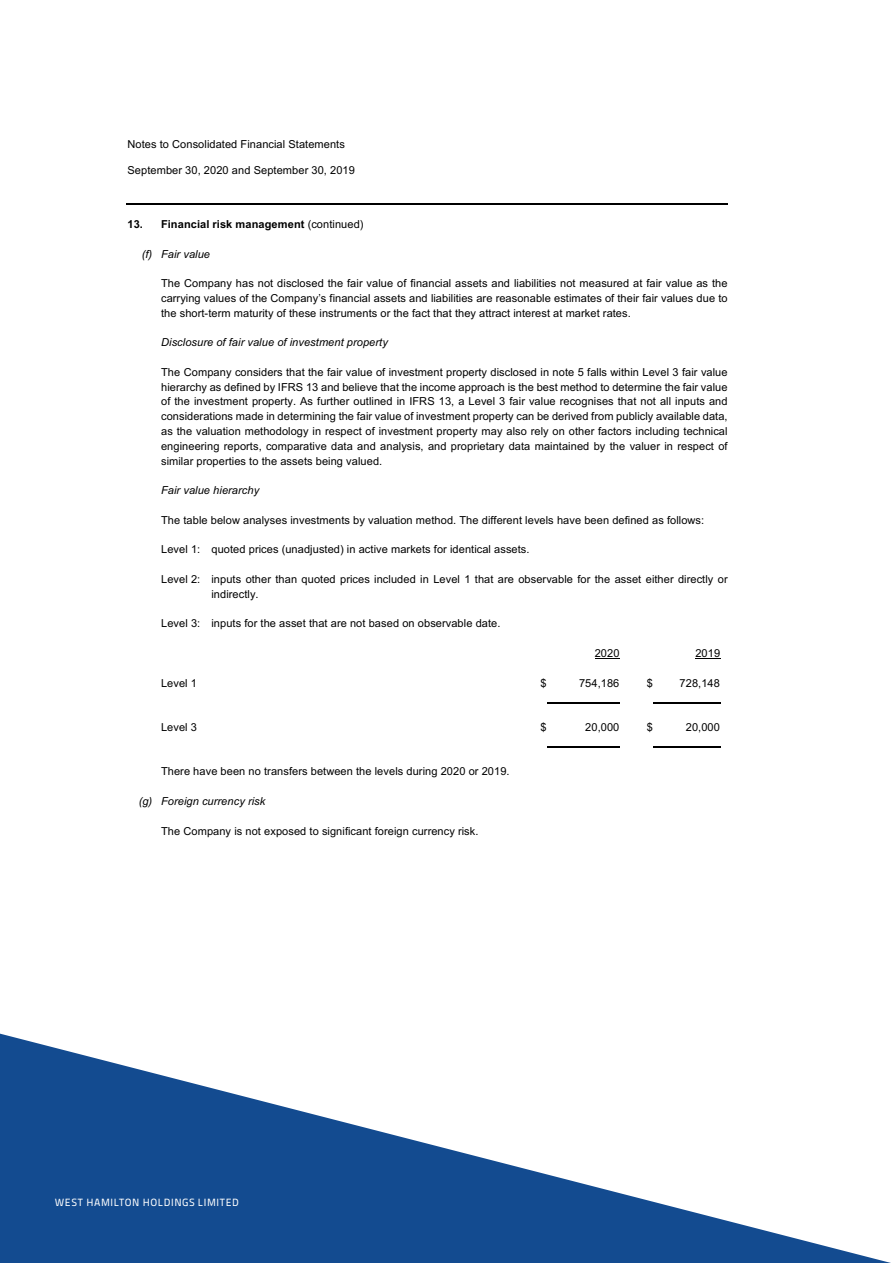
<style>
.page{position:relative;width:893px;height:1263px;background:#fff}
.page>*{position:absolute;margin:0;border:0;box-sizing:border-box;transform-origin:0 0}
.t1{font:11.1px/14.9px "Arial";letter-spacing:.01em;color:#000;text-align:justify}
.t2{font:italic 11.1px "Arial";letter-spacing:.005em;color:#000}
.t3{font:700 11.1px "Arial";letter-spacing:.01em;color:#000}
.t4{font:10.5px "Titillium Maps 26 L 500 wt";letter-spacing:.055em;color:#fff}
.s1{font-weight:400}
</style>
<div class="page">
<svg style="left:0;top:1034px;width:891px;height:229px;fill:#154d91"></svg>
<hr style="left:126px;top:203px;width:601px;height:2px;background:#000">
<svg style="left:595px;top:658px;width:24px;height:1px"></svg>
<svg style="left:695px;top:658px;width:25px;height:1px"></svg>
<hr style="left:547px;top:702px;width:72px;height:1px;background:#000">
<hr style="left:547px;top:703px;width:72px;height:1px;background:#000">
<hr style="left:653px;top:702px;width:67px;height:1px;background:#000">
<hr style="left:653px;top:703px;width:67px;height:1px;background:#000">
<hr style="left:547px;top:746px;width:72px;height:1px;background:#000">
<hr style="left:547px;top:748px;width:72px;height:1px;background:#000">
<hr style="left:653px;top:746px;width:67px;height:1px;background:#000">
<hr style="left:653px;top:748px;width:67px;height:1px;background:#000">
<p class="t1" style="left:127px;top:136px;width:219px">Notes to Consolidated Financial Statements</p>
<p class="t1" style="left:127px;top:162px;width:229px">September 30, 2020 and September 30, 2019</p>
<p class="t3" style="left:127px;top:216px;width:238px">13. Financial risk management <span class="s1">(continued)</span></p>
<p class="t2" style="left:142px;top:247px;width:70px">(f) Fair value</p>
<p class="t1" style="left:161px;top:276px;width:568px">The Company has not disclosed the fair value of financial assets and liabilities not measured at fair value as the carrying values of the Company’s financial assets and liabilities are reasonable estimates of their fair values due to the short-term maturity of these instruments or the fact that they attract interest at market rates.</p>
<p class="t2" style="left:161px;top:335px;width:228px">Disclosure of fair value of investment property</p>
<p class="t1" style="left:161px;top:364px;width:568px">The Company considers that the fair value of investment property disclosed in note 5 falls within Level 3 fair value hierarchy as defined by IFRS 13 and believe that the income approach is the best method to determine the fair value of the investment property. As further outlined in IFRS 13, a Level 3 fair value recognises that not all inputs and considerations made in determining the fair value of investment property can be derived from publicly available data, as the valuation methodology in respect of investment property may also rely on other factors including technical engineering reports, comparative data and analysis, and proprietary data maintained by the valuer in respect of similar properties to the assets being valued.</p>
<p class="t2" style="left:161px;top:483px;width:100px">Fair value hierarchy</p>
<p class="t1" style="left:161px;top:512px;width:545px">The table below analyses investments by valuation method. The different levels have been defined as follows:</p>
<p class="t1" style="left:161px;top:542px;width:370px">Level 1: quoted prices (unadjusted) in active markets for identical assets.</p>
<p class="t1" style="left:211px;top:572px;width:518px;text-indent:-50px">Level 2: inputs other than quoted prices included in Level 1 that are observable for the asset either directly or indirectly.</p>
<p class="t1" style="left:161px;top:616px;width:341px">Level 3: inputs for the asset that are not based on observable date.</p>
<p class="t1" style="left:595px;top:645px;width:26px">2020</p>
<p class="t1" style="left:695px;top:645px;width:26px">2019</p>
<p class="t1" style="left:161px;top:675px;width:37px">Level 1</p>
<p class="t1" style="left:540px;top:675px;width:8px">$</p>
<p class="t1" style="left:579px;top:675px;width:42px">754,186</p>
<p class="t1" style="left:647px;top:675px;width:8px">$</p>
<p class="t1" style="left:680px;top:675px;width:42px">728,148</p>
<p class="t1" style="left:161px;top:719px;width:37px">Level 3</p>
<p class="t1" style="left:540px;top:719px;width:8px">$</p>
<p class="t1" style="left:585px;top:719px;width:36px">20,000</p>
<p class="t1" style="left:647px;top:719px;width:8px">$</p>
<p class="t1" style="left:686px;top:719px;width:36px">20,000</p>
<p class="t1" style="left:161px;top:764px;width:350px">There have been no transfers between the levels during 2020 or 2019.</p>
<p class="t2" style="left:139px;top:794px;width:128px">(g) Foreign currency risk</p>
<p class="t1" style="left:161px;top:823px;width:319px">The Company is not exposed to significant foreign currency risk.</p>
<p class="t4" style="left:55px;top:1194px;width:186px">WEST HAMILTON HOLDINGS LIMITED</p>
</div>
